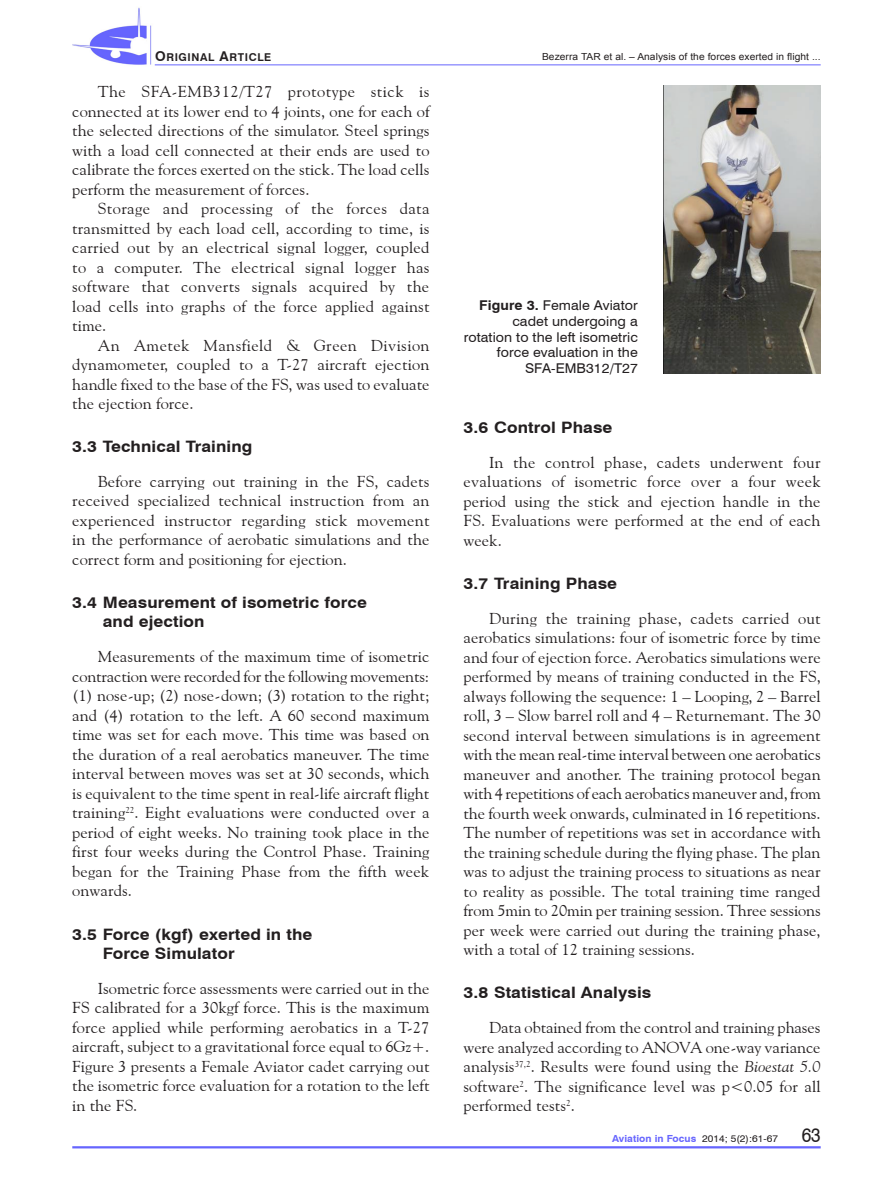
<style>
.page{position:relative;width:893px;height:1191px;background:#fff}
.page>*{position:absolute;margin:0;border:0;box-sizing:border-box;transform-origin:0 0}
.t1{font:15.75px/19.5px "Goudy Old Style BT";letter-spacing:.005em;color:#231f20;text-align:justify;scale:1.05 1}
.Subtítulo_2{font:700 15.75px/19.5px "Swiss 721 BT";letter-spacing:.005em;color:#231f20;scale:1.1 1}
.Nor-Ttab{font:13.5px/15.8px "Swiss 721 BT";letter-spacing:.005em;color:#231f20;text-align:right;scale:1.05 1}
.t2{font:10.8px "Swiss 721 BT Bold SC800";letter-spacing:.055em;color:#231f20}
.t3{font:9.75px "Arial";letter-spacing:.005em;color:#231f20;scale:1.05 1}
.t4{font:700 9.75px "Swiss 721 BT";letter-spacing:.005em;color:#6665fe;scale:1.05 1}
.s1{font-size:13.5px}
.s2{font-weight:700}
.s3{font-style:italic}
.s4{font-weight:400;color:#231f20}
.s5{font-weight:400;font-size:19.8px;color:#231f20}
</style>
<div class="page">
<hr style="left:155px;top:64px;width:666px;height:1px;background:#6665fe">
<hr style="left:72px;top:1146px;width:749px;height:2px;background:#6665fe">
<img style="left:72px;top:7px;width:80px;height:58px">
<img style="left:663px;top:85px;width:158px;height:288px">
<p class="t2" style="left:155px;top:50px;width:118px"><span class="s1">O</span>RIGINAL <span class="s1">A</span>RTICLE</p>
<p class="t1" style="left:72px;top:82px;width:342px;text-indent:26px">The SFA-EMB312/T27 prototype stick is connected at its lower end to 4 joints, one for each of the selected directions of the simulator. Steel springs with a load cell connected at their ends are used to calibrate the forces exerted on the stick. The load cells perform the measurement of forces.</p>
<p class="t1" style="left:72px;top:199px;width:342px;text-indent:26px">Storage and processing of the forces data transmitted by each load cell, according to time, is carried out by an electrical signal logger, coupled to a computer. The electrical signal logger has software that converts signals acquired by the load cells into graphs of the force applied against time.</p>
<p class="t1" style="left:72px;top:335px;width:342px;text-indent:26px">An Ametek Mansfield &amp; Green Division dynamometer, coupled to a T-27 aircraft ejection handle fixed to the base of the FS, was used to evaluate the ejection force.</p>
<p class="Subtítulo_2" style="left:72px;top:436px;width:165px">3.3 Technical Training</p>
<p class="t1" style="left:72px;top:471px;width:342px;text-indent:26px">Before carrying out training in the FS, cadets received specialized technical instruction from an experienced instructor regarding stick movement in the performance of aerobatic simulations and the correct form and positioning for ejection.</p>
<p class="Subtítulo_2" style="left:103px;top:592px;width:242px;text-indent:-31px">3.4 Measurement of isometric force and ejection</p>
<p class="t1" style="left:72px;top:646px;width:342px;text-indent:26px">Measurements of the maximum time of isometric contraction were recorded for the following movements: (1) nose-up; (2) nose-down; (3) rotation to the right; and (4) rotation to the left. A 60 second maximum time was set for each move. This time was based on the duration of a real aerobatics maneuver. The time interval between moves was set at 30 seconds, which is equivalent to the time spent in real-life aircraft flight training<sup>22</sup>. Eight evaluations were conducted over a period of eight weeks. No training took place in the first four weeks during the Control Phase. Training began for the Training Phase from the fifth week onwards.</p>
<p class="Subtítulo_2" style="left:103px;top:924px;width:192px;text-indent:-31px">3.5 Force (kgf) exerted in the<br>Force Simulator</p>
<p class="t1" style="left:72px;top:978px;width:342px;text-indent:26px">Isometric force assessments were carried out in the FS calibrated for a 30kgf force. This is the maximum force applied while performing aerobatics in a T-27 aircraft, subject to a gravitational force equal to 6Gz+.<br>Figure 3 presents a Female Aviator cadet carrying out the isometric force evaluation for a rotation to the left in the FS.</p>
<p class="t3" style="left:542px;top:50px;width:267px">Bezerra TAR et al. – Analysis of the forces exerted in flight ...</p>
<p class="Nor-Ttab" style="left:464px;top:297px;width:167px"><span class="s2">Figure 3.</span> Female Aviator cadet undergoing a rotation to the left isometric force evaluation in the<br>SFA-EMB312/T27</p>
<p class="Subtítulo_2" style="left:463px;top:417px;width:137px">3.6 Control Phase</p>
<p class="t1" style="left:463px;top:452px;width:342px;text-indent:26px">In the control phase, cadets underwent four evaluations of isometric force over a four week period using the stick and ejection handle in the FS. Evaluations were performed at the end of each week.</p>
<p class="Subtítulo_2" style="left:463px;top:573px;width:141px">3.7 Training Phase</p>
<p class="t1" style="left:463px;top:608px;width:342px;text-indent:26px">During the training phase, cadets carried out aerobatics simulations: four of isometric force by time and four of ejection force. Aerobatics simulations were performed by means of training conducted in the FS, always following the sequence: 1 – Looping, 2 – Barrel roll, 3 – Slow barrel roll and 4 – Returnemant. The 30 second interval between simulations is in agreement with the mean real-time interval between one aerobatics maneuver and another. The training protocol began with 4 repetitions of each aerobatics maneuver and, from the fourth week onwards, culminated in 16 repetitions.<br>The number of repetitions was set in accordance with the training schedule during the flying phase. The plan was to adjust the training process to situations as near to reality as possible. The total training time ranged from 5min to 20min per training session. Three sessions per week were carried out during the training phase, with a total of 12 training sessions.</p>
<p class="Subtítulo_2" style="left:463px;top:982px;width:172px">3.8 Statistical Analysis</p>
<p class="t1" style="left:463px;top:1017px;width:342px;text-indent:26px">Data obtained from the control and training phases were analyzed according to ANOVA one-way variance analysis<sup>37,2</sup>. Results were found using the <span class="s3">Bioestat 5.0 </span>software<sup>2</sup>. The significance level was p&lt;0.05 for all performed tests<sup>2</sup>.</p>
<p class="t4" style="left:612px;top:1132px;width:200px">Aviation in Focus <span class="s4">2014; 5(2):61-67</span> <span class="s5">63</span></p>
</div>
